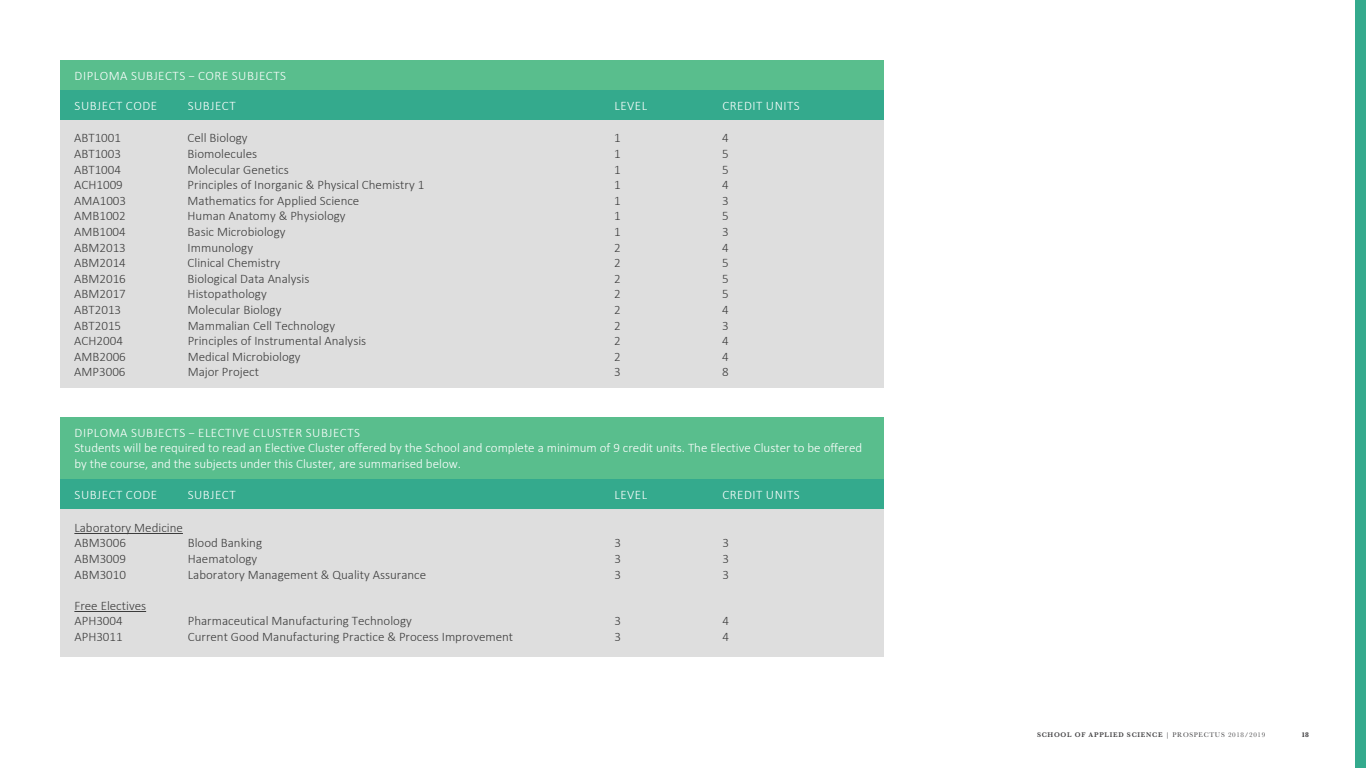
<style>
.page{position:relative;width:1366px;height:768px;background:#fff}
.page>*{position:absolute;margin:0;border:0;box-sizing:border-box;transform-origin:0 0}
.t1{font:300 13px/15.6px "Calibri";color:#3c3c3c}
.t2{font:300 13px/15.6px "Calibri";color:#fff}
.t3{font:300 13px "Calibri";letter-spacing:.04em;color:#fff}
.t4{font:600 7px "Baskerville";letter-spacing:.1em;color:#414042}
.t5{font:700 7px "Baskerville";color:#414042}
.s1{font-weight:400}
</style>
<div class="page">
<div style="left:60px;top:417px;width:824px;height:62px;background:#59be8d"></div>
<div style="left:60px;top:479px;width:824px;height:30px;background:#34aa8d"></div>
<div style="left:60px;top:509px;width:824px;height:148px;background:#dedede"></div>
<hr style="left:74px;top:533px;width:109px;height:1px;background:#3c3c3c">
<hr style="left:74px;top:611px;width:72px;height:1px;background:#3c3c3c">
<div style="left:60px;top:60px;width:824px;height:30px;background:#59be8d"></div>
<div style="left:60px;top:120px;width:824px;height:267px;background:#dedede"></div>
<div style="left:60px;top:90px;width:824px;height:30px;background:#34aa8d"></div>
<div style="left:1355px;top:0;width:11px;height:768px;background:#34aa8d"></div>
<p class="t3" style="left:75px;top:67px;width:213px">DIPLOMA SUBJECTS − CORE SUBJECTS</p>
<p class="t3" style="left:75px;top:97px;width:84px">SUBJECT CODE</p>
<p class="t3" style="left:188px;top:97px;width:49px">SUBJECT</p>
<p class="t2" style="left:614px;top:97px;width:34px">LEVEL</p>
<p class="t3" style="left:722px;top:97px;width:79px">CREDIT UNITS</p>
<p class="t1" style="left:74px;top:130px;width:48px">ABT1001</p>
<p class="t1" style="left:188px;top:130px;width:62px">Cell Biology</p>
<p class="t1" style="left:614px;top:130px;width:8px">1</p>
<p class="t1" style="left:722px;top:130px;width:8px">4</p>
<p class="t1" style="left:74px;top:146px;width:48px">ABT1003</p>
<p class="t1" style="left:188px;top:146px;width:71px">Biomolecules</p>
<p class="t1" style="left:614px;top:146px;width:8px">1</p>
<p class="t1" style="left:722px;top:146px;width:8px">5</p>
<p class="t1" style="left:74px;top:161px;width:48px">ABT1004</p>
<p class="t1" style="left:188px;top:161px;width:103px">Molecular Genetics</p>
<p class="t1" style="left:614px;top:161px;width:8px">1</p>
<p class="t1" style="left:722px;top:161px;width:8px">5</p>
<p class="t1" style="left:74px;top:177px;width:50px">ACH1009</p>
<p class="t1" style="left:188px;top:177px;width:238px">Principles of Inorganic &amp; Physical Chemistry 1</p>
<p class="t1" style="left:614px;top:177px;width:8px">1</p>
<p class="t1" style="left:722px;top:177px;width:8px">4</p>
<p class="t1" style="left:74px;top:193px;width:53px">AMA1003</p>
<p class="t1" style="left:188px;top:193px;width:173px">Mathematics for Applied Science</p>
<p class="t1" style="left:614px;top:193px;width:8px">1</p>
<p class="t1" style="left:722px;top:193px;width:8px">3</p>
<p class="t1" style="left:74px;top:208px;width:53px">AMB1002</p>
<p class="t1" style="left:188px;top:208px;width:160px">Human Anatomy &amp; Physiology</p>
<p class="t1" style="left:614px;top:208px;width:8px">1</p>
<p class="t1" style="left:722px;top:208px;width:8px">5</p>
<p class="t1" style="left:74px;top:224px;width:53px">AMB1004</p>
<p class="t1" style="left:188px;top:224px;width:99px">Basic Microbiology</p>
<p class="t1" style="left:614px;top:224px;width:8px">1</p>
<p class="t1" style="left:722px;top:224px;width:8px">3</p>
<p class="t1" style="left:74px;top:239px;width:53px">ABM2013</p>
<p class="t1" style="left:188px;top:239px;width:67px">Immunology</p>
<p class="t1" style="left:614px;top:239px;width:8px">2</p>
<p class="t1" style="left:722px;top:239px;width:8px">4</p>
<p class="t1" style="left:74px;top:255px;width:53px">ABM2014</p>
<p class="t1" style="left:188px;top:255px;width:94px">Clinical Chemistry</p>
<p class="t1" style="left:614px;top:255px;width:8px">2</p>
<p class="t1" style="left:722px;top:255px;width:8px">5</p>
<p class="t1" style="left:74px;top:271px;width:53px">ABM2016</p>
<p class="t1" style="left:188px;top:271px;width:123px">Biological Data Analysis</p>
<p class="t1" style="left:614px;top:271px;width:8px">2</p>
<p class="t1" style="left:722px;top:271px;width:8px">5</p>
<p class="t1" style="left:74px;top:286px;width:53px">ABM2017</p>
<p class="t1" style="left:188px;top:286px;width:81px">Histopathology</p>
<p class="t1" style="left:614px;top:286px;width:8px">2</p>
<p class="t1" style="left:722px;top:286px;width:8px">5</p>
<p class="t1" style="left:74px;top:302px;width:48px">ABT2013</p>
<p class="t1" style="left:188px;top:302px;width:95px">Molecular Biology</p>
<p class="t1" style="left:614px;top:302px;width:8px">2</p>
<p class="t1" style="left:722px;top:302px;width:8px">4</p>
<p class="t1" style="left:74px;top:317px;width:48px">ABT2015</p>
<p class="t1" style="left:188px;top:317px;width:149px">Mammalian Cell Technology</p>
<p class="t1" style="left:614px;top:317px;width:8px">2</p>
<p class="t1" style="left:722px;top:317px;width:8px">3</p>
<p class="t1" style="left:74px;top:333px;width:50px">ACH2004</p>
<p class="t1" style="left:188px;top:333px;width:180px">Principles of Instrumental Analysis</p>
<p class="t1" style="left:614px;top:333px;width:8px">2</p>
<p class="t1" style="left:722px;top:333px;width:8px">4</p>
<p class="t1" style="left:74px;top:349px;width:53px">AMB2006</p>
<p class="t1" style="left:188px;top:349px;width:115px">Medical Microbiology</p>
<p class="t1" style="left:614px;top:349px;width:8px">2</p>
<p class="t1" style="left:722px;top:349px;width:8px">4</p>
<p class="t1" style="left:74px;top:364px;width:53px">AMP3006</p>
<p class="t1" style="left:188px;top:364px;width:73px">Major Project</p>
<p class="t1" style="left:614px;top:364px;width:8px">3</p>
<p class="t1" style="left:722px;top:364px;width:8px">8</p>
<p class="t2" style="left:74px;top:424px;width:789px">DIPLOMA SUBJECTS − ELECTIVE CLUSTER SUBJECTS<br>Students will be required to read an Elective Cluster offered by the School and complete a minimum of 9 credit units. The Elective Cluster to be offered by the course, and the subjects under this Cluster, are summarised below.</p>
<p class="t3" style="left:75px;top:487px;width:84px">SUBJECT CODE</p>
<p class="t3" style="left:188px;top:487px;width:49px">SUBJECT</p>
<p class="t2" style="left:614px;top:487px;width:34px">LEVEL</p>
<p class="t3" style="left:722px;top:487px;width:79px">CREDIT UNITS</p>
<p class="t1" style="left:74px;top:520px;width:110px">Laboratory Medicine<br>ABM3006</p>
<p class="t1" style="left:188px;top:535px;width:76px">Blood Banking</p>
<p class="t1" style="left:614px;top:535px;width:8px">3</p>
<p class="t1" style="left:722px;top:535px;width:8px">3</p>
<p class="t1" style="left:74px;top:551px;width:53px">ABM3009</p>
<p class="t1" style="left:188px;top:551px;width:71px">Haematology</p>
<p class="t1" style="left:614px;top:551px;width:8px">3</p>
<p class="t1" style="left:722px;top:551px;width:8px">3</p>
<p class="t1" style="left:74px;top:566px;width:53px">ABM3010</p>
<p class="t1" style="left:188px;top:566px;width:240px">Laboratory Management &amp; Quality Assurance</p>
<p class="t1" style="left:614px;top:566px;width:8px">3</p>
<p class="t1" style="left:722px;top:566px;width:8px">3</p>
<p class="t1" style="left:74px;top:598px;width:73px">Free Electives<br>APH3004</p>
<p class="t1" style="left:188px;top:613px;width:226px">Pharmaceutical Manufacturing Technology</p>
<p class="t1" style="left:614px;top:613px;width:8px">3</p>
<p class="t1" style="left:722px;top:613px;width:8px">4</p>
<p class="t1" style="left:74px;top:629px;width:50px">APH3011</p>
<p class="t1" style="left:188px;top:629px;width:327px">Current Good Manufacturing Practice &amp; Process Improvement</p>
<p class="t1" style="left:614px;top:629px;width:8px">3</p>
<p class="t1" style="left:722px;top:629px;width:8px">4</p>
<p class="t4" style="left:1037px;top:730px;width:230px">SCHOOL OF APPLIED SCIENCE <span class="s1">| PROSPECTUS 2018/2019</span></p>
<p class="t5" style="left:1301px;top:730px;width:9px">18</p>
</div>
